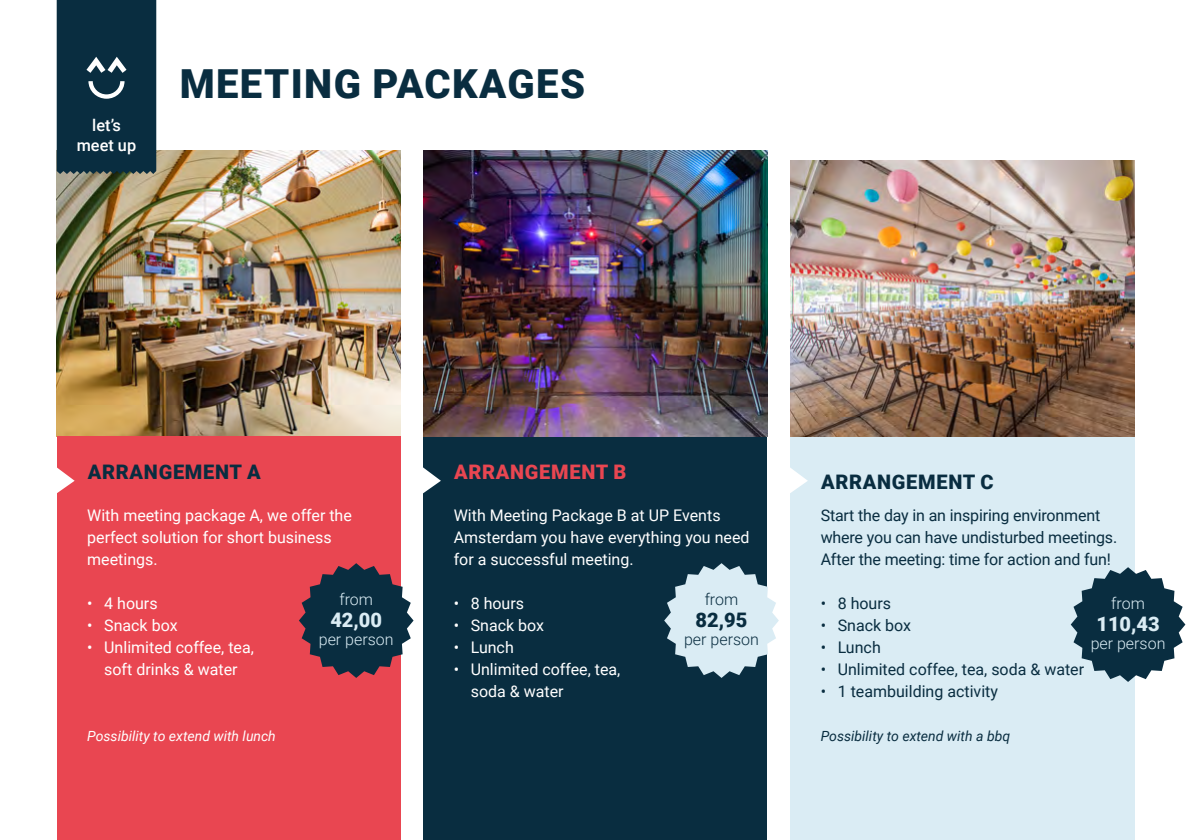
<style>
.page{position:relative;width:1191px;height:840px;background:#fff}
.page>*{position:absolute;margin:0;border:0;box-sizing:border-box;transform-origin:0 0}
.BLACK{font:900 40px "Roboto";letter-spacing:.035em;color:#092d40}
.BLACK-2{font:900 20px "Roboto";letter-spacing:.035em;color:#092d40}
.BLACK-3{font:900 20px "Roboto";letter-spacing:.035em;color:#e94651}
.THIN{font:900 20px "Roboto";color:#daecf4}
.THIN-2{font:900 20px "Roboto";color:#092d40}
.t1{font:500 16.2px "Roboto";color:#fff}
.kadertekst_klein_wit{font:16px/22px "Roboto";color:#fff}
.kadertekst_klein_wit-2{font:16px/22px "Roboto";letter-spacing:-.01em;color:#092d40}
.THIN-3{font:300 16px "Roboto";color:#daecf4}
.THIN-4{font:300 16px "Roboto";color:#092d40}
.kadertekst_klein_wit-3{font:italic 14px "Roboto";color:#fff}
.kadertekst_klein_wit-4{font:italic 14px "Roboto";color:#092d40}
</style>
<div class="page">
<img style="left:57px;top:150px;width:344px;height:286px">
<div style="left:57px;top:436px;width:344px;height:403px;background:#e94651"></div>
<div style="left:423px;top:436px;width:344px;height:403px;background:#092d40"></div>
<div style="left:790px;top:436px;width:344px;height:403px;background:#daecf4"></div>
<svg style="left:57px;top:467px;width:18px;height:26px"></svg>
<svg style="left:423px;top:467px;width:18px;height:26px"></svg>
<svg style="left:790px;top:468px;width:18px;height:25px"></svg>
<div style="left:57px;top:0;width:99px;height:174px;background:#092d40"></div>
<img style="left:423px;top:150px;width:344px;height:286px">
<img style="left:790px;top:160px;width:344px;height:276px">
<svg style="left:299px;top:563px;width:114px;height:114px"></svg>
<svg style="left:1070px;top:567px;width:115px;height:114px"></svg>
<svg style="left:664px;top:563px;width:115px;height:114px"></svg>
<p class="t1" style="left:92px;top:114px;width:30px">let’s</p>
<p class="t1" style="left:77px;top:133px;width:61px">meet up</p>
<p class="BLACK" style="left:180px;top:56px;width:407px">MEETING PACKAGES</p>
<p class="BLACK-2" style="left:88px;top:457px;width:175px">ARRANGEMENT A</p>
<p class="BLACK-3" style="left:454px;top:457px;width:174px">ARRANGEMENT B</p>
<p class="kadertekst_klein_wit" style="left:87px;top:503px;width:266px">With meeting package A, we offer the perfect solution for short business meetings.</p>
<p class="kadertekst_klein_wit" style="left:87px;top:591px;width:72px">• 4 hours</p>
<p class="kadertekst_klein_wit" style="left:87px;top:613px;width:92px">• Snack box</p>
<p class="kadertekst_klein_wit" style="left:87px;top:635px;width:168px;text-align:center">• Unlimited coffee, tea, soft drinks &amp; water</p>
<p class="THIN-3" style="left:339px;top:587px;width:35px">from</p>
<p class="THIN" style="left:330px;top:605px;width:53px">42,00</p>
<p class="THIN-3" style="left:319px;top:627px;width:76px">per person</p>
<p class="kadertekst_klein_wit-3" style="left:87px;top:725px;width:190px">Possibility to extend with lunch</p>
<p class="kadertekst_klein_wit" style="left:454px;top:503px;width:297px">With Meeting Package B at UP Events<br>Amsterdam you have everything you need for a successful meeting.</p>
<p class="kadertekst_klein_wit" style="left:454px;top:591px;width:72px">• 8 hours</p>
<p class="kadertekst_klein_wit" style="left:454px;top:613px;width:92px">• Snack box</p>
<p class="kadertekst_klein_wit" style="left:454px;top:635px;width:62px">• Lunch</p>
<p class="kadertekst_klein_wit" style="left:471px;top:657px;width:151px;text-indent:-17px">• Unlimited coffee, tea, soda &amp; water</p>
<p class="THIN-4" style="left:704px;top:587px;width:35px">from</p>
<p class="THIN-2" style="left:695px;top:605px;width:53px">82,95</p>
<p class="THIN-4" style="left:684px;top:627px;width:76px">per person</p>
<p class="BLACK-2" style="left:821px;top:467px;width:174px">ARRANGEMENT C</p>
<p class="kadertekst_klein_wit-2" style="left:820px;top:503px;width:298px">Start the day in an inspiring environment where you can have undisturbed meetings.<br>After the meeting: time for action and fun!</p>
<p class="kadertekst_klein_wit-2" style="left:820px;top:591px;width:72px">• 8 hours</p>
<p class="kadertekst_klein_wit-2" style="left:820px;top:613px;width:92px">• Snack box</p>
<p class="kadertekst_klein_wit-2" style="left:820px;top:635px;width:62px">• Lunch</p>
<p class="kadertekst_klein_wit-2" style="left:820px;top:657px;width:265px">• Unlimited coffee, tea, soda &amp; water</p>
<p class="kadertekst_klein_wit-2" style="left:820px;top:679px;width:179px">• 1 teambuilding activity</p>
<p class="kadertekst_klein_wit-4" style="left:820px;top:725px;width:191px">Possibility to extend with a bbq</p>
<p class="THIN-3" style="left:1111px;top:591px;width:35px">from</p>
<p class="THIN" style="left:1096px;top:609px;width:65px">110,43</p>
<p class="THIN-3" style="left:1090px;top:631px;width:76px">per person</p>
</div>
